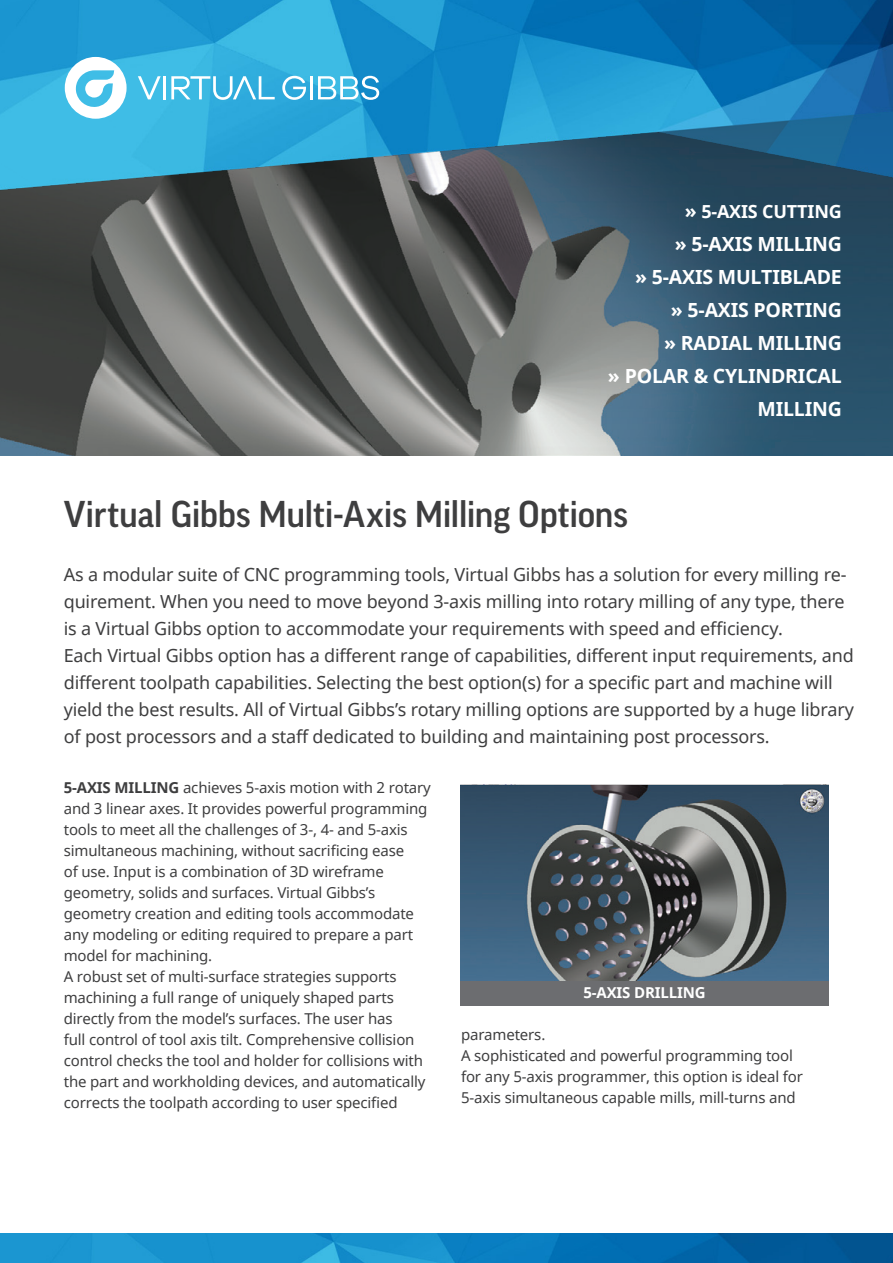
<style>
.page{position:relative;width:893px;height:1263px;background:#fff}
.page>*{position:absolute;margin:0;border:0;box-sizing:border-box;transform-origin:0 0}
.t1{font:500 36px "Good Pro";letter-spacing:-.01em;color:#3e3e3f}
.t2{font:700 19.5px/33px "Noto Sans";letter-spacing:-.01em;color:#fff;text-align:right}
.t3{font:18px/27px "Noto Sans";letter-spacing:-.01em;color:#3e3e3f}
.t4{font:700 18px "Noto Sans";letter-spacing:-.01em;color:#fff}
.t5{font:15px/21px "Noto Sans";letter-spacing:-.01em;color:#3e3e3f}
.t6{font:700 15px "Noto Sans";letter-spacing:-.01em;color:#fff}
.s1{font-size:19.5px}
.s2{font-weight:700}
</style>
<div class="page">
<img style="left:0;top:198px;width:893px;height:257px">
<img style="left:460px;top:784px;width:369px;height:197px">
<div style="left:460px;top:981px;width:369px;height:24px;background:#6c6d70"></div>
<img style="left:0;top:0;width:893px;height:198px">
<img style="left:0;top:1233px;width:893px;height:30px">
<svg style="left:65px;top:57px;width:62px;height:62px"></svg>
<svg style="left:138px;top:76px;width:23px;height:23px"></svg>
<hr style="left:163px;top:76px;width:3px;height:23px;background:#fff">
<svg style="left:282px;top:76px;width:24px;height:24px"></svg>
<hr style="left:310px;top:76px;width:3px;height:23px;background:#fff">
<svg style="left:318px;top:76px;width:61px;height:24px"></svg>
<svg style="left:171px;top:76px;width:104px;height:24px"></svg>
<p class="t4" style="left:685px;top:198px;width:159px"><span class="s1">»</span> 5-AXIS CUTTING</p>
<p class="t2" style="left:675px;top:227px;width:168px">» 5-AXIS MILLING</p>
<p class="t2" style="left:635px;top:260px;width:208px">» 5-AXIS MULTIBLADE » 5-AXIS PORTING</p>
<p class="t2" style="left:664px;top:326px;width:179px">» RADIAL MILLING</p>
<p class="t2" style="left:608px;top:359px;width:235px">» POLAR &amp; CYLINDRICAL<br>MILLING</p>
<p class="t1" style="left:64px;top:494px;width:566px">Virtual Gibbs Multi-Axis Milling Options</p>
<p class="t3" style="left:64px;top:561px;width:784px">As a modular suite of CNC programming tools, Virtual Gibbs has a solution for every milling re-</p>
<p class="t3" style="left:64px;top:615px;width:791px">is a Virtual Gibbs option to accommodate your requirements with speed and efficiency.<br>Each Virtual Gibbs option has a different range of capabilities, different input requirements, and different toolpath capabilities. Selecting the best option s( ) for a specific part and machine will yield the best results. All of Virtual Gibbss’ rotary milling options are supported by a huge library of post processors and a staff dedicated to building and maintaining post processors.</p>
<p class="t3" style="left:64px;top:588px;width:782px">quirement. When you need to move beyond 3-axis milling into rotary milling of any type, there</p>
<p class="t5" style="left:64px;top:776px;width:369px"><span class="s2">5-AXIS MILLING</span> achieves 5-axis motion with 2 rotary and 3 linear axes It. provides powerful programming tools to meet all the challenges of 3-, 4- and 5-axis simultaneous machining, without sacrificing ease<br>of use. Input is a combination of D3 wireframe geometry, solids and surfaces. Virtual Gibbss’ geometry creation and editing tools accommodate any modeling or editing required to prepare a part model for machining.<br>A robust set of multi-surface strategies supports machining a full range of uniquely shaped parts directly from the models’ surfaces. The user has<br>full control of tool axis tilt. Comprehensive collision control checks the tool and holder for collisions with the part and workholding devices, and automatically corrects the toolpath according to user specified</p>
<p class="t6" style="left:583px;top:981px;width:124px">5-AXIS DRILLING</p>
<p class="t5" style="left:461px;top:1023px;width:344px">parameters.<br>A sophisticated and powerful programming tool for any 5-axis programmer, this option is ideal for 5-axis simultaneous capable mills, mill-turns and</p>
</div>
